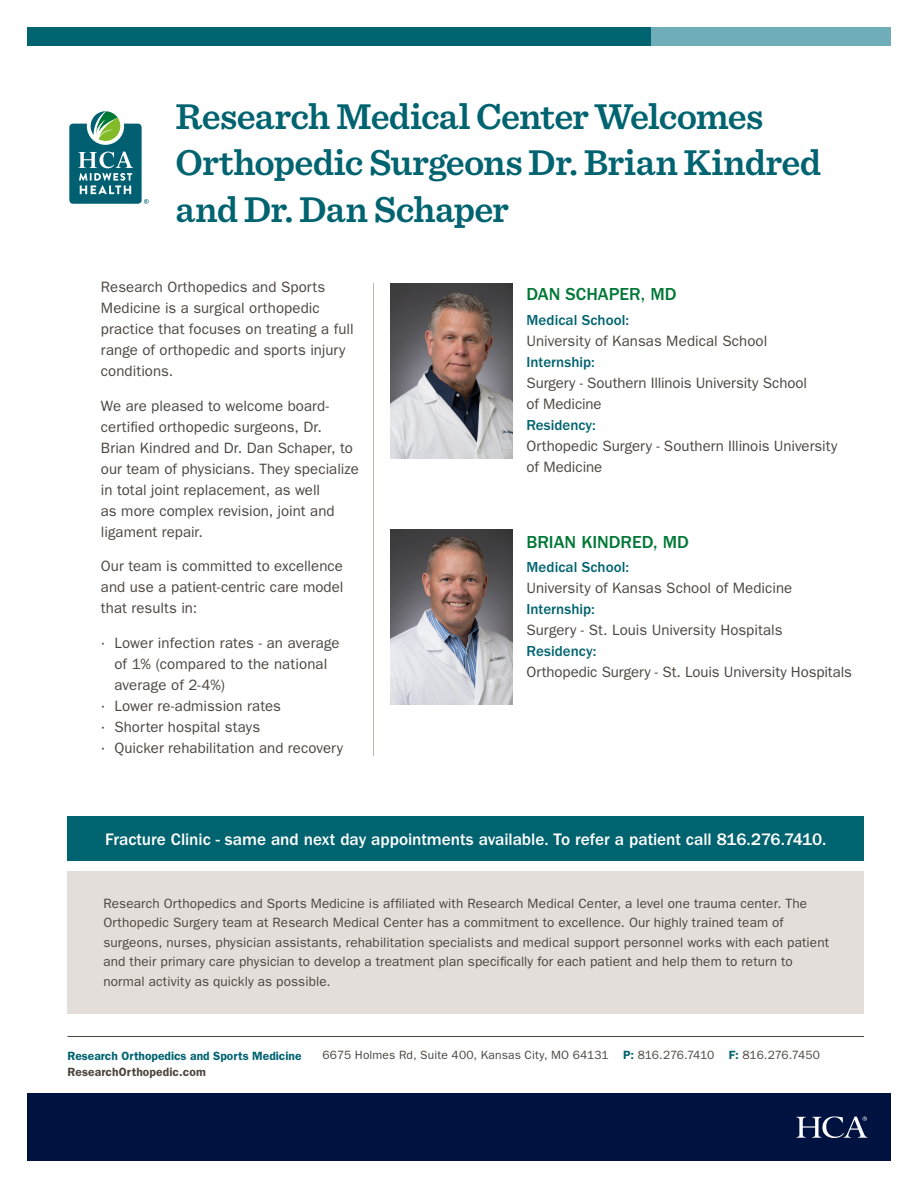
<style>
.page{position:relative;width:918px;height:1188px;background:#fff}
.page>*{position:absolute;margin:0;border:0;box-sizing:border-box;transform-origin:0 0}
.Teal_Main_Headline{font:600 37.5px/46.5px "Sentinel";letter-spacing:-.02em;color:#006370}
.Grey_Body_Copy{font:500 18px "ITC Franklin Gothic Std";color:#007836}
.Grey_Body_Copy-2{font:500 17.25px "ITC Franklin Gothic Std";letter-spacing:-.005em;color:#fff}
.Grey_Body_Copy-3{font:15px/21px "ITC Franklin Gothic Std";letter-spacing:.005em;color:#4d453f}
.t1{font:13.5px/19.5px "ITC Franklin Gothic Std";letter-spacing:.01em;color:#4d453f}
.t2{font:12px "ITC Franklin Gothic Std";letter-spacing:.01em;color:#4d453f}
.Blue_URL_Copy_righta{font:600 12px "ITC Franklin Gothic Std";color:#006370}
.Blue_URL_Copy_righta-2{font:600 12px "ITC Franklin Gothic Std";letter-spacing:.01em;color:#4d453f}
.s1{font-weight:500;color:#006370}
.s2{font-weight:600;color:#006370}
</style>
<div class="page">
<div style="left:27px;top:1094px;width:864px;height:67px;background:#001340"></div>
<svg style="left:796px;top:1116px;width:71px;height:22px"></svg>
<div style="left:27px;top:27px;width:624px;height:18px;background:#006370"></div>
<div style="left:651px;top:27px;width:240px;height:18px;background:#6faeb8"></div>
<hr style="left:68px;top:1036px;width:796px;height:1px;background:#4d453f">
<svg style="left:69px;top:111px;width:80px;height:93px"></svg>
<div style="left:68px;top:817px;width:796px;height:44px;background:#006370"></div>
<img style="left:390px;top:529px;width:123px;height:176px">
<img style="left:390px;top:284px;width:123px;height:175px">
<div style="left:68px;top:872px;width:796px;height:142px;background:#e3ded9"></div>
<hr style="left:373px;top:283px;width:1px;height:473px;background:#bfb6ae">
<p class="Teal_Main_Headline" style="left:176px;top:91px;width:647px">Research Medical Center Welcomes<br>Orthopedic Surgeons Dr. Brian Kindred and Dr. Dan Schaper</p>
<p class="Grey_Body_Copy-3" style="left:101px;top:277px;width:254px">Research Orthopedics and Sports<br>Medicine is a surgical orthopedic practice that focuses on treating a full range of orthopedic and sports injury conditions.</p>
<p class="Grey_Body_Copy-3" style="left:101px;top:395px;width:259px">We are pleased to welcome board&shy;certified orthopedic surgeons, Dr.<br>Brian Kindred and Dr. Dan Schaper, to our team of physicians. They specialize in total joint replacement, as well<br>as more complex revision, joint and ligament repair.</p>
<p class="Grey_Body_Copy-3" style="left:101px;top:556px;width:244px;text-align:justify">Our team is committed to excellence and use a patient-centric care model that results in:</p>
<p class="Grey_Body_Copy-3" style="left:114px;top:632px;width:227px;text-indent:-13px">· Lower infection rates - an average of 1% (compared to the national average of 2-4%)</p>
<p class="Grey_Body_Copy-3" style="left:101px;top:695px;width:182px">· Lower re-admission rates</p>
<p class="Grey_Body_Copy-3" style="left:101px;top:716px;width:161px">· Shorter hospital stays</p>
<p class="Grey_Body_Copy-3" style="left:101px;top:737px;width:244px">· Quicker rehabilitation and recovery</p>
<p class="Grey_Body_Copy" style="left:526px;top:284px;width:152px">DAN SCHAPER, MD</p>
<p class="Grey_Body_Copy-3" style="left:526px;top:309px;width:242px"><span class="s1">Medical School:<br></span>University of Kansas Medical School</p>
<p class="Grey_Body_Copy-3" style="left:526px;top:351px;width:282px"><span class="s1">Internship:<br></span>Surgery - Southern Illinois University School of Medicine</p>
<p class="Grey_Body_Copy-3" style="left:526px;top:414px;width:312px"><span class="s1">Residency:<br></span>Orthopedic Surgery - Southern Illinois University of Medicine</p>
<p class="Grey_Body_Copy" style="left:526px;top:532px;width:164px">BRIAN KINDRED, MD</p>
<p class="Grey_Body_Copy-3" style="left:526px;top:557px;width:267px"><span class="s1">Medical School:<br></span>University of Kansas School of Medicine</p>
<p class="Grey_Body_Copy-3" style="left:526px;top:599px;width:258px"><span class="s1">Internship:<br></span>Surgery - St. Louis University Hospitals</p>
<p class="Grey_Body_Copy-3" style="left:526px;top:641px;width:327px"><span class="s1">Residency:<br></span>Orthopedic Surgery - St. Louis University Hospitals</p>
<p class="Grey_Body_Copy-2" style="left:105px;top:829px;width:723px">Fracture Clinic - same and next day appointments available. To refer a patient call 816.276.7410.</p>
<p class="t1" style="left:104px;top:894px;width:727px">Research Orthopedics and Sports Medicine is affiliated with Research Medical Center, a level one trauma center. The Orthopedic Surgery team at Research Medical Center has a commitment to excellence. Our highly trained team of surgeons, nurses, physician assistants, rehabilitation specialists and medical support personnel works with each patient and their primary care physician to develop a treatment plan specifically for each patient and help them to return to normal activity as quickly as possible.</p>
<p class="Blue_URL_Copy_righta" style="left:68px;top:1049px;width:235px">Research Orthopedics and Sports Medicine</p>
<p class="Blue_URL_Copy_righta-2" style="left:68px;top:1065px;width:140px">ResearchOrthopedic.com</p>
<p class="t2" style="left:323px;top:1048px;width:499px">6675 Holmes Rd, Suite 400, Kansas City, MO 64131 <span class="s2">P:</span> 816.276.7410 <span class="s2">F:</span> 816.276.7450</p>
</div>
